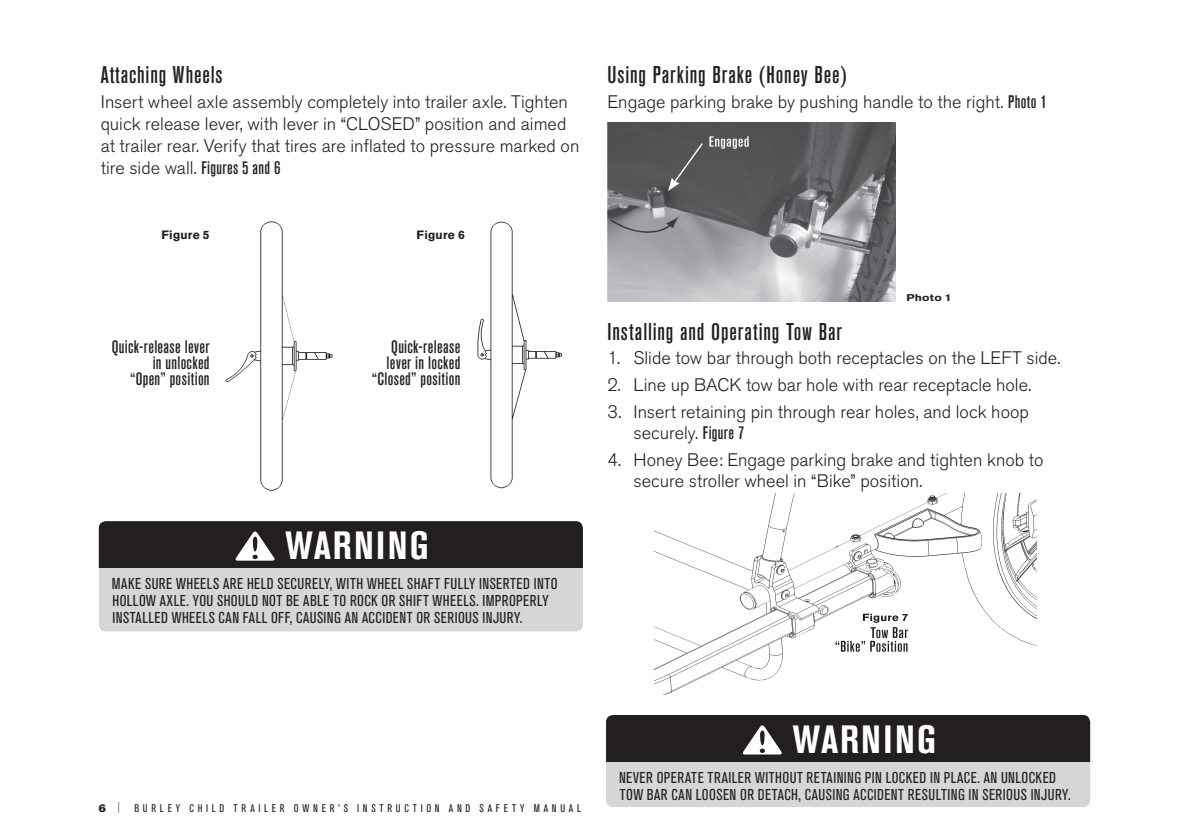
<style>
.page{position:relative;width:1191px;height:840px;background:#fff}
.page>*{position:absolute;margin:0;border:0;box-sizing:border-box;transform-origin:0 0}
.t1{font:700 condensed 39px "Akzidenz Grotesk BE";letter-spacing:.055em;color:#fff}
.t2{font:500 condensed 24px "Akzidenz Grotesk BE";letter-spacing:.035em;color:#231f20}
.t3{font:300 18px/22px "Akzidenz Grotesk BE";color:#231f20}
.t4{font:500 condensed 18px/16px "Akzidenz Grotesk BE";letter-spacing:.02em;color:#231f20;text-align:right}
.t5{font:condensed 15.6px/17.2px "Akzidenz Grotesk BE";letter-spacing:.025em;color:#231f20}
.t6{font:700 12px "Akzidenz Grotesk BE";letter-spacing:.02em;color:#231f20}
.t7{font:condensed 11px "Akzidenz Grotesk BE";letter-spacing:.34em;color:#231f20}
.t8{font:300 condensed 11px "Akzidenz Grotesk BE";color:#231f20}
.t9{font:700 9.8px "Akzidenz Grotesk BE";letter-spacing:.02em;color:#231f20;scale:1.21 1}
.s1{font-weight:500;font-stretch:condensed}
</style>
<div class="page">
<div style="left:606px;top:714px;width:484px;height:92px;background:#d5d6d8;border-radius:7px"></div>
<div style="left:606px;top:714px;width:484px;height:47px;background:#231f20"></div>
<svg style="left:742px;top:725px;width:40px;height:30px"></svg>
<div style="left:99px;top:521px;width:484px;height:110px;background:#d5d6d8;border-radius:7px"></div>
<div style="left:99px;top:521px;width:484px;height:47px;background:#231f20"></div>
<svg style="left:235px;top:531px;width:40px;height:30px"></svg>
<img style="left:477px;top:221px;width:85px;height:268px">
<img style="left:225px;top:221px;width:108px;height:270px">
<img style="left:607px;top:123px;width:288px;height:178px">
<img style="left:654px;top:493px;width:383px;height:201px">
<svg style="left:835px;top:613px;width:73px;height:38px"></svg>
<svg style="left:668px;top:136px;width:80px;height:55px;background:#5f6062"></svg>
<h2 class="t2" style="left:101px;top:61px;width:123px">Attaching Wheels</h2>
<p class="t3" style="left:101px;top:91px;width:480px">Insert wheel axle assembly completely into trailer axle. Tighten quick release lever, with lever in “CLOSED” position and aimed at trailer rear. Verify that tires are inflated to pressure marked on tire side wall. <span class="s1">Figures 5 and 6</span></p>
<p class="t6" style="left:161px;top:227px;width:50px">Figure 5</p>
<p class="t6" style="left:416px;top:227px;width:50px">Figure 6</p>
<p class="t4" style="left:112px;top:339px;width:99px">Quick-release lever in unlocked<br>“Open” position</p>
<p class="t4" style="left:372px;top:339px;width:90px">Quick-release lever in locked “Closed” position</p>
<h1 class="t1" style="left:285px;top:523px;width:145px">WARNING</h1>
<p class="t5" style="left:112px;top:575px;width:447px">MAKE SURE WHEELS ARE HELD SECURELY, WITH WHEEL SHAFT FULLY INSERTED INTO<br>HOLLOW AXLE. YOU SHOULD NOT BE ABLE TO ROCK OR SHIFT WHEELS. IMPROPERLY<br>INSTALLED WHEELS CAN FALL OFF, CAUSING AN ACCIDENT OR SERIOUS INJURY.</p>
<h2 class="t2" style="left:607px;top:61px;width:241px">Using Parking Brake (Honey Bee)</h2>
<p class="t3" style="left:607px;top:91px;width:441px">Engage parking brake by pushing handle to the right. <span class="s1">Photo 1</span></p>
<p class="t9" style="left:906px;top:291px;width:39px">Photo 1</p>
<h2 class="t2" style="left:607px;top:318px;width:236px">Installing and Operating Tow Bar</h2>
<p class="t3" style="left:607px;top:347px;width:454px">1. Slide tow bar through both receptacles on the LEFT side.</p>
<p class="t3" style="left:607px;top:374px;width:425px">2. Line up BACK tow bar hole with rear receptacle hole.</p>
<p class="t3" style="left:633px;top:401px;width:397px;line-height:21px;text-indent:-26px">3. Insert retaining pin through rear holes, and lock hoop securely. <span class="s1">Figure 7</span></p>
<p class="t3" style="left:633px;top:449px;width:411px;line-height:21px;text-indent:-26px">4. Honey Bee: Engage parking brake and tighten knob to secure stroller wheel in “Bike” position.</p>
<p class="t8" style="left:117px;top:799px;width:4px">|</p>
<p class="t7" style="left:134px;top:801px;width:448px">BURLEY CHILD TRAILER OWNER’S INSTRUCTION AND SAFETY MANUAL</p>
<h1 class="t1" style="left:792px;top:716px;width:145px">WARNING</h1>
<p class="t5" style="left:619px;top:768px;width:453px">NEVER OPERATE TRAILER WITHOUT RETAINING PIN LOCKED IN PLACE. AN UNLOCKED<br>TOW BAR CAN LOOSEN OR DETACH, CAUSING ACCIDENT RESULTING IN SERIOUS INJURY.</p>
</div>
